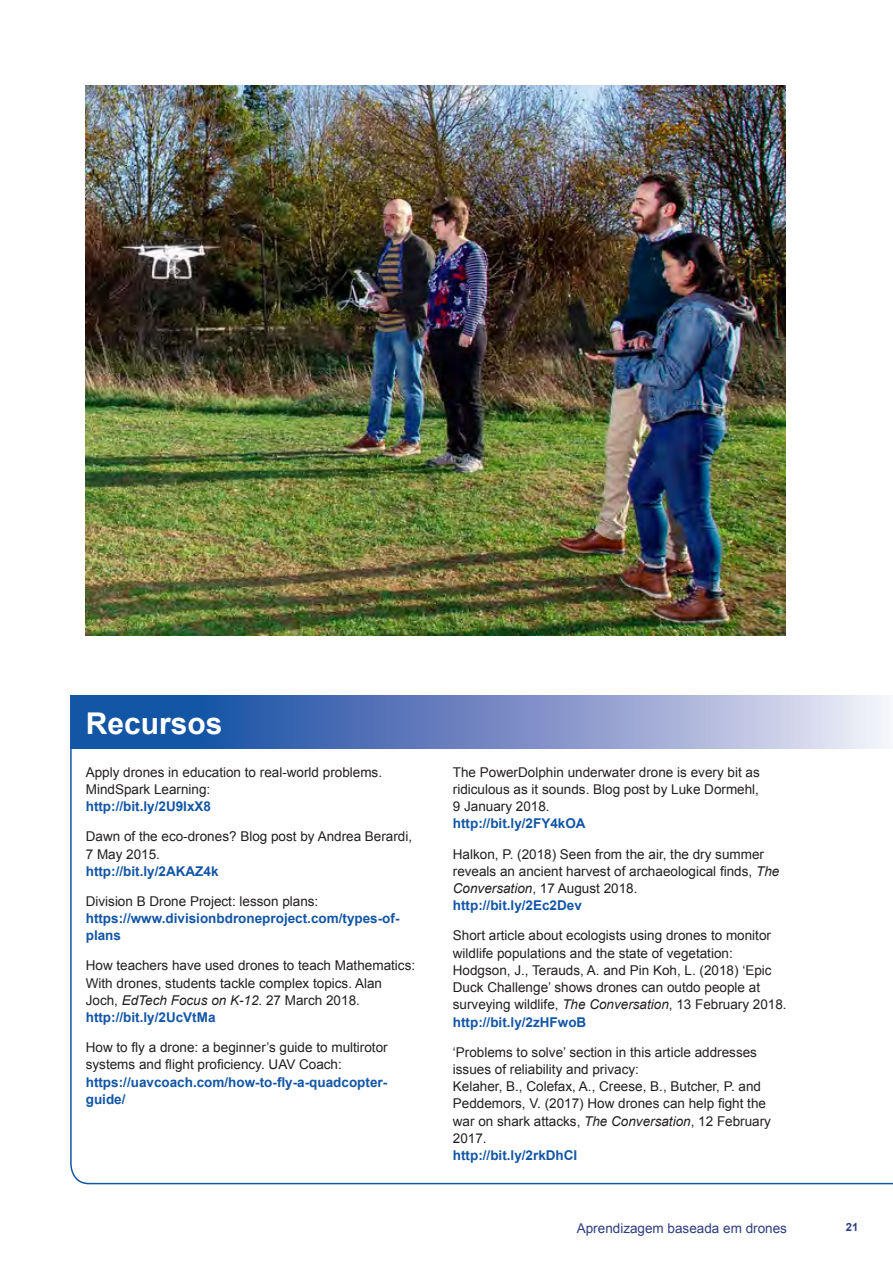
<style>
.page{position:relative;width:893px;height:1263px;background:#fff}
.page>*{position:absolute;margin:0;border:0;box-sizing:border-box;transform-origin:0 0}
.t1{font:700 30px "Arial";color:#fff}
.t2{font:13.5px/17.2px "Arial";color:#231f20}
.t3{font:700 13.5px/17.2px "Arial";color:#1356a6}
.t4{font:13.5px "Arial";color:#2f3d7f}
.t5{font:700 11.25px "Arial";color:#2f3d7f}
.s1{font-style:italic}
.s2{font-weight:700;color:#1356a6}
</style>
<div class="page">
<svg style="left:70px;top:749px;width:823px;height:436px"></svg>
<svg style="left:70px;top:695px;width:815px;height:54px;background:#718dc5"></svg>
<img style="left:85px;top:86px;width:700px;height:549px">
<h1 class="t1" style="left:86px;top:707px;width:138px">Recursos</h1>
<p class="t2" style="left:86px;top:763px;width:298px">Apply drones in education to real-world problems.<br>MindSpark Learning:</p>
<p class="t3" style="left:86px;top:798px;width:127px">http://bit.ly/2U9IxX8</p>
<p class="t2" style="left:86px;top:828px;width:328px">Dawn of the eco-drones? Blog post by Andrea Berardi,<br>7 May 2015.</p>
<p class="t3" style="left:86px;top:862px;width:134px">http://bit.ly/2AKAZ4k</p>
<p class="t2" style="left:86px;top:892px;width:234px">Division B Drone Project: lesson plans:</p>
<p class="t3" style="left:86px;top:910px;width:315px">https://www.divisionbdroneproject.com/types-of&shy;plans</p>
<p class="t2" style="left:86px;top:957px;width:331px">How teachers have used drones to teach Mathematics:<br>With drones, students tackle complex topics. Alan Joch, <span class="s1">EdTech Focus on K-12</span>. 27 March 2018. <span class="s2">http://bit.ly/2UcVtMa</span></p>
<p class="t2" style="left:86px;top:1039px;width:303px">How to fly a drone: a beginner’s guide to multirotor systems and flight proficiency. UAV Coach:</p>
<p class="t3" style="left:86px;top:1073px;width:303px">https://uavcoach.com/how-to-fly-a-quadcopter&shy;guide/</p>
<p class="t2" style="left:453px;top:763px;width:308px;text-align:justify">The PowerDolphin underwater drone is every bit as ridiculous as it sounds. Blog post by Luke Dormehl, 9 January 2018.</p>
<p class="t3" style="left:453px;top:815px;width:134px">http://bit.ly/2FY4kOA</p>
<p class="t2" style="left:453px;top:845px;width:328px">Halkon, P. (2018) Seen from the air, the dry summer reveals an ancient harvest of archaeological finds, <span class="s1">The Conversation</span>, 17 August 2018.<br><span class="s2">http://bit.ly/2Ec2Dev</span></p>
<p class="t2" style="left:453px;top:927px;width:335px">Short article about ecologists using drones to monitor wildlife populations and the state of vegetation:<br>Hodgson, J., Terauds, A. and Pin Koh, L. (2018) ‘Epic Duck Challenge’ shows drones can outdo people at surveying wildlife, <span class="s1">The Conversation</span>, 13 February 2018. <span class="s2">http://bit.ly/2zHFwoB</span></p>
<p class="t2" style="left:453px;top:1043px;width:320px">‘Problems to solve’ section in this article addresses issues of reliability and privacy:<br>Kelaher, B., Colefax, A., Creese, B., Butcher, P. and Peddemors, V. (2017) How drones can help fight the war on shark attacks, <span class="s1">The Conversation</span>, 12 February 2017.</p>
<p class="t3" style="left:453px;top:1147px;width:126px">http://bit.ly/2rkDhCI</p>
<p class="t4" style="left:577px;top:1220px;width:212px">Aprendizagem baseada em drones</p>
<p class="t5" style="left:846px;top:1221px;width:14px">21</p>
</div>
